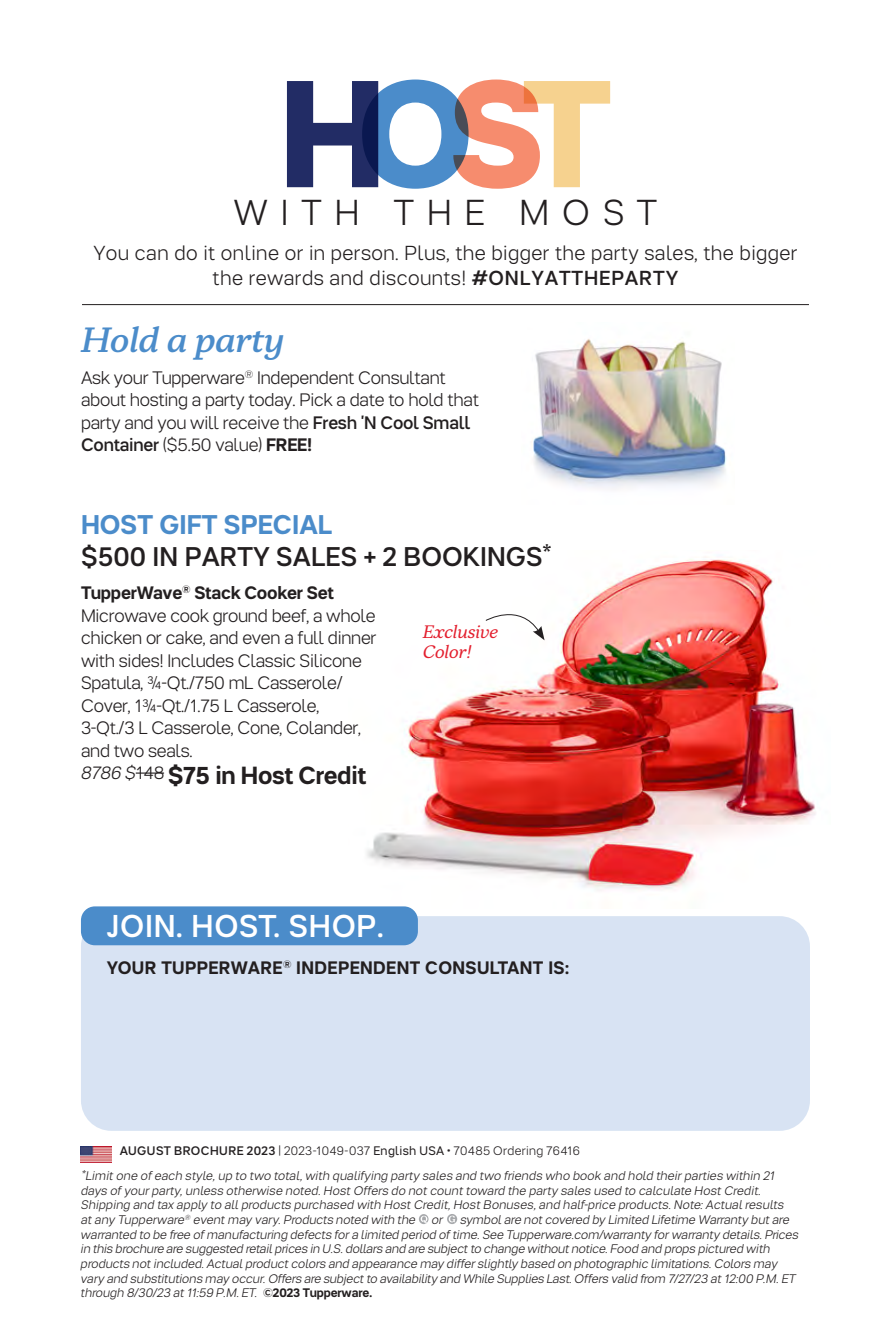
<style>
.page{position:relative;width:891px;height:1337px;background:#fff}
.page>*{position:absolute;margin:0;border:0;box-sizing:border-box;transform-origin:0 0}
.t1{font:800 151.65px "Tupper PRO";color:#222c65}
.t2{font:300 36px "Tupper PRO";letter-spacing:.36em;color:#231f20}
.t3{font:35.1px "Tupper Serif 25 Meditalic";color:#4b8cca}
.t4{font:500 31.5px "Tupper PRO";letter-spacing:.02em;color:#fff}
.t5{font:500 27px "Tupper PRO";color:#231f20}
.t6{font:700 27px "Tupper PRO";color:#4b8cca}
.t7{font:700 24.75px "Tupper PRO";letter-spacing:-.015em;color:#231f20}
.t8{font:300 20.25px/24.8px "Tupper PRO";letter-spacing:.02em;color:#231f20;text-align:center}
.t9{font:300 18px/22.5px "Tupper PRO";letter-spacing:-.015em;color:#231f20}
.t10{font:700 18px "Tupper PRO";letter-spacing:.02em;color:#231f20}
.t11{font:italic 18px/20.2px "Tupper Serif 24";color:#e31f2e}
.t12{font:italic 300 12.38px/14.6px "Tupper PRO";letter-spacing:.01em;color:#231f20}
.t13{font:300 12.38px "Tupper PRO";letter-spacing:.025em;color:#231f20}
.s1{color:#4b8cca}
.s2{color:#f68c6e}
.s3{color:#f6d28f}
.s4{font-weight:500}
.s5{font-weight:700}
.s6{font-weight:400}
.s7{font-weight:700;font-style:normal}
</style>
<div class="page">
<div style="left:81px;top:916px;width:729px;height:214px;background:#d8e3f3;border-radius:30px"></div>
<div style="left:81px;top:906px;width:337px;height:39px;background:#4b8cca;border-radius:14px"></div>
<img style="left:81px;top:1146px;width:30px;height:16px">
<hr style="left:82px;top:304px;width:727px;height:1px;background:#231f20">
<img style="left:533px;top:339px;width:194px;height:150px">
<img style="left:349px;top:557px;width:467px;height:351px">
<svg style="left:485px;top:601px;width:60px;height:39px"></svg>
<svg style="left:136px;top:772px;width:28px;height:1px"></svg>
<svg style="left:419px;top:1214px;width:10px;height:10px"></svg>
<svg style="left:421px;top:1215px;width:6px;height:8px"></svg>
<svg style="left:447px;top:1214px;width:10px;height:10px"></svg>
<svg style="left:449px;top:1215px;width:6px;height:7px"></svg>
<h1 class="t1" style="left:279px;top:46px;width:334px">H<span class="s1">O</span><span class="s2">S</span><span class="s3">T</span></h1>
<h2 class="t2" style="left:234px;top:191px;width:425px">WITH THE MOST</h2>
<h3 class="t8" style="left:93px;top:240px;width:706px">You can do it online or in person. Plus, the bigger the party sales, the bigger the rewards and discounts! <span class="s4">#ONLYATTHEPARTY</span></h3>
<h3 class="t3" style="left:81px;top:317px;width:204px">Hold a party</h3>
<h3 class="t9" style="left:81px;top:366px;width:399px">Ask your Tupperware<sup>®</sup> Independent Consultant about hosting a party today. Pick a date to hold that party and you will receive the <span class="s4">Fresh 'N Cool Small Container</span> ($5.50 value) <span class="s5">FREE!</span></h3>
<h3 class="t6" style="left:81px;top:509px;width:253px">HOST GIFT SPECIAL</h3>
<h3 class="t5" style="left:81px;top:540px;width:472px">$500 IN PARTY SALES + 2 BOOKINGS*</h3>
<p class="t9" style="left:81px;top:581px;width:297px"><span class="s5">TupperWave</span><sup>®</sup> <span class="s5">Stack Cooker Set<br></span>Microwave cook ground beef, a whole chicken or cake, and even a full dinner with sides! Includes Classic Silicone<br>Spatula, ¾-Qt./750 mL Casserole/<br>Cover, 1¾-Qt./1.75 L Casserole,<br>3-Qt./3 L Casserole, Cone, Colander, and two seals.</p>
<h3 class="t7" style="left:81px;top:760px;width:287px"><sup>8786</sup> <sup>$</sup><sup>148</sup> $75 in Host Credit</h3>
<h3 class="t11" style="left:423px;top:621px;width:77px">Exclusive<br>Color!</h3>
<h3 class="t4" style="left:107px;top:907px;width:278px">JOIN. HOST. SHOP.</h3>
<h3 class="t10" style="left:107px;top:957px;width:464px">YOUR TUPPERWARE<sup>®</sup> INDEPENDENT CONSULTANT IS:</h3>
<p class="t13" style="left:120px;top:1143px;width:462px"><span class="s4">AUGUST BROCHURE 2023</span> | 2023-1049-037 <span class="s6">English USA</span> • 70485 Ordering 76416</p>
<p class="t12" style="left:81px;top:1168px;width:704px">*Limit one of each style, up to two total, with qualifying party sales and two friends who book and hold their parties within 21 days of your party, unless otherwise noted. Host Offers do not count toward the party sales used to calculate Host Credit.<br>Shipping and tax apply to all products purchased with Host Credit, Host Bonuses, and half-price products. Note: Actual results at any Tupperware<sup>®</sup> event may vary. Products noted with the</p>
<p class="t12" style="left:81px;top:1212px;width:719px;text-indent:379px">symbol are not covered by Limited Lifetime Warranty but are warranted to be free of manufacturing defects for a limited period of time. See Tupperware.com/warranty for warranty details. Prices in this brochure are suggested retail prices in U.S. dollars and are subject to change without notice. Food and props pictured with products not included. Actual product colors and appearance may differ slightly based on photographic limitations. Colors may vary and substitutions may occur. Offers are subject to availability and While Supplies Last. Offers valid from 7/27/23 at 12:00 P.M. ET through 8/30/23 at 11:59 P.M. ET. <span class="s7">©2023 Tupperware.</span></p>
<p class="t12" style="left:432px;top:1212px;width:13px">or</p>
</div>
